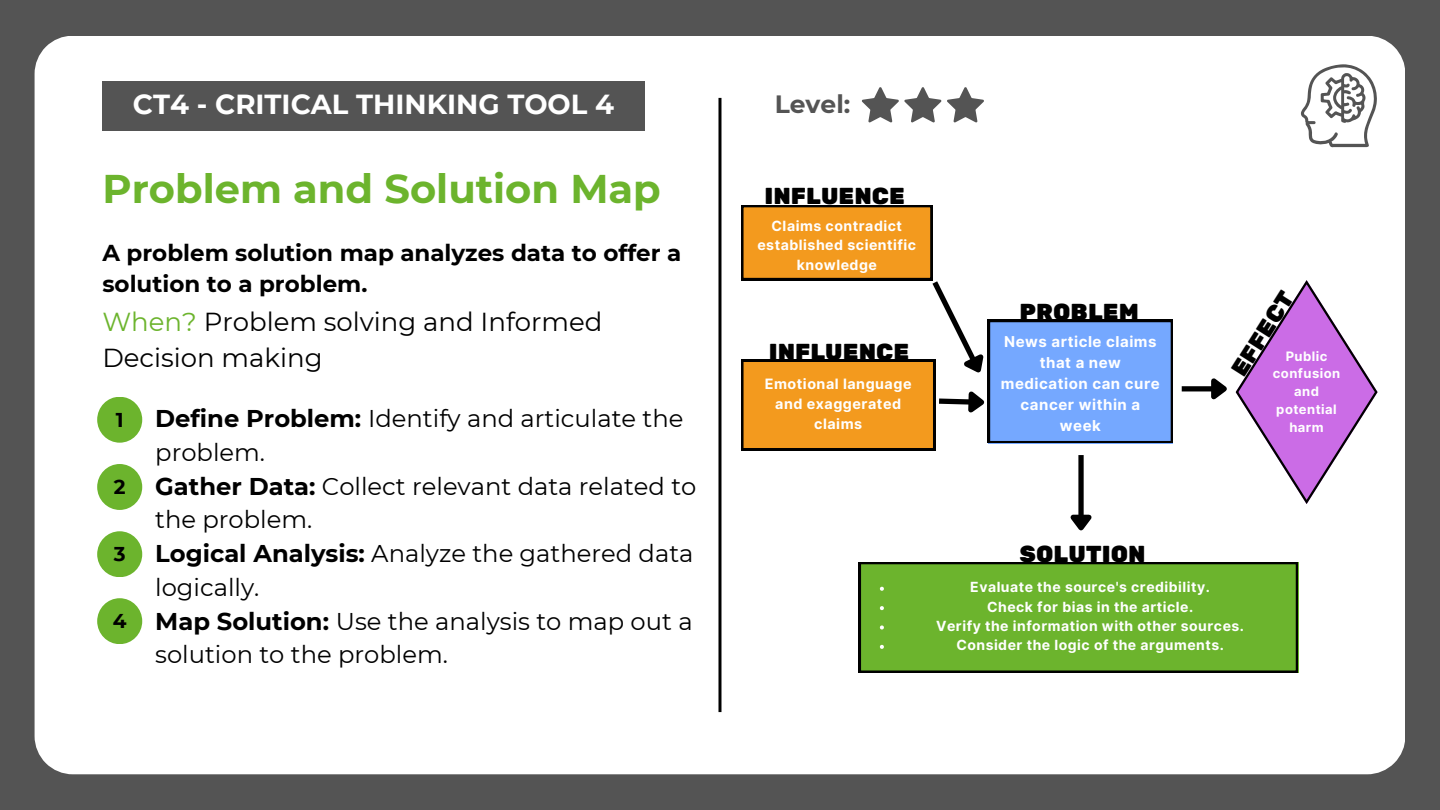
<style>
.page{position:relative;width:1440px;height:810px;background:#545454}
.page>*{position:absolute;margin:0;border:0;box-sizing:border-box;transform-origin:0 0}
.t1{font:700 40px "Montserrat";color:#6cb42d}
.t2{font:700 27.5px "Montserrat";color:#fff}
.t3{font:26px/36px "Montserrat";color:#000}
.t4{font:700 25px "Montserrat";color:#545454}
.t5{font:24.2px/33.8px "Montserrat";color:#000}
.t6{font:700 23px/31.5px "Montserrat";color:#000}
.t7{font:23px "Rubik One";color:#000}
.t8{font:700 20px "Montserrat";color:#000}
.t9{font:700 15px/21px "Inter";letter-spacing:.035em;color:#fff;text-align:center}
.t10{font:700 14.3px/19.8px "Inter";letter-spacing:.035em;color:#fff;text-align:center}
.t11{font:700 14.1px/19.5px "Inter";letter-spacing:.035em;color:#fff;text-align:center}
.t12{font:700 14px/19.4px "Inter";letter-spacing:.035em;color:#fff;text-align:center}
.t13{font:700 13px/17.7px "Inter";letter-spacing:.035em;color:#fff;text-align:center}
.s1{color:#6cb42d}
.s2{font-weight:700}
</style>
<div class="page">
<div style="left:35px;top:36px;width:1370px;height:738px;background:#fff"></div>
<svg style="left:1301px;top:64px;width:76px;height:83px"></svg>
<hr style="left:718px;top:98px;width:3px;height:614px;background:#000">
<div style="left:102px;top:81px;width:543px;height:50px;background:#545454"></div>
<svg style="left:861px;top:87px;width:127px;height:36px"></svg>
<div style="left:97px;top:397px;width:45px;height:46px;background:#6cb42d;border-radius:50%"></div>
<div style="left:97px;top:464px;width:45px;height:46px;background:#6cb42d;border-radius:50%"></div>
<div style="left:97px;top:531px;width:45px;height:46px;background:#6cb42d;border-radius:50%"></div>
<div style="left:97px;top:598px;width:45px;height:46px;background:#6cb42d;border-radius:50%"></div>
<div style="left:859px;top:562px;width:439px;height:111px;background:#6cb42d"></div>
<svg style="left:880px;top:587px;width:4px;height:4px"></svg>
<svg style="left:880px;top:606px;width:4px;height:4px"></svg>
<svg style="left:880px;top:625px;width:4px;height:5px"></svg>
<svg style="left:880px;top:645px;width:4px;height:4px"></svg>
<svg style="left:741px;top:205px;width:432px;height:245px;background:#d1c3b2"></svg>
<div style="left:1182px;top:386px;width:30px;height:5px;background:#000"></div>
<div style="left:1078px;top:455px;width:6px;height:61px;background:#000"></div>
<svg style="left:1063px;top:510px;width:33px;height:27px"></svg>
<svg style="left:1206px;top:280px;width:172px;height:224px;background:#e1bdec"></svg>
<p class="t2" style="left:133px;top:88px;width:483px">CT4 - CRITICAL THINKING TOOL 4</p>
<h1 class="t1" style="left:102px;top:164px;width:560px">Problem and Solution Map</h1>
<p class="t6" style="left:102px;top:237px;width:580px">A problem solution map analyzes data to offer a solution to a problem.</p>
<p class="t3" style="left:102px;top:304px;width:502px"><span class="s1">When?</span> Problem solving and Informed<br>Decision making</p>
<p class="t8" style="left:116px;top:407px;width:9px">1</p>
<p class="t8" style="left:114px;top:475px;width:13px">2</p>
<p class="t8" style="left:114px;top:542px;width:13px">3</p>
<p class="t8" style="left:113px;top:609px;width:15px">4</p>
<p class="t5" style="left:155px;top:402px;width:543px"><span class="s2">Define Problem:</span> Identify and articulate the problem.<br><span class="s2">Gather Data:</span> Collect relevant data related to the problem.<br><span class="s2">Logical Analysis:</span> Analyze the gathered data logically.<br><span class="s2">Map Solution:</span> Use the analysis to map out a solution to the problem.</p>
<p class="t4" style="left:775px;top:89px;width:77px">Level:</p>
<p class="t7" style="left:765px;top:183px;width:142px">INFLUENCE</p>
<p class="t11" style="left:757px;top:216px;width:160px">Claims contradict established scientific knowledge</p>
<p class="t7" style="left:769px;top:339px;width:142px">INFLUENCE</p>
<p class="t10" style="left:765px;top:374px;width:148px">Emotional language and exaggerated claims</p>
<p class="t7" style="left:1019px;top:299px;width:121px">PROBLEM</p>
<p class="t9" style="left:1001px;top:331px;width:161px">News article claims that a new medication can cure cancer within a week</p>
<p class="t7" style="left:1226px;top:367px;width:97px;rotate:-58deg">EFFECT</p>
<p class="t13" style="left:1273px;top:347px;width:69px">Public confusion and potential harm</p>
<p class="t7" style="left:1019px;top:541px;width:128px">SOLUTION</p>
<p class="t12" style="left:936px;top:578px;width:309px">Evaluate the source's credibility.<br>Check for bias in the article.<br>Verify the information with other sources.<br>Consider the logic of the arguments.</p>
</div>
